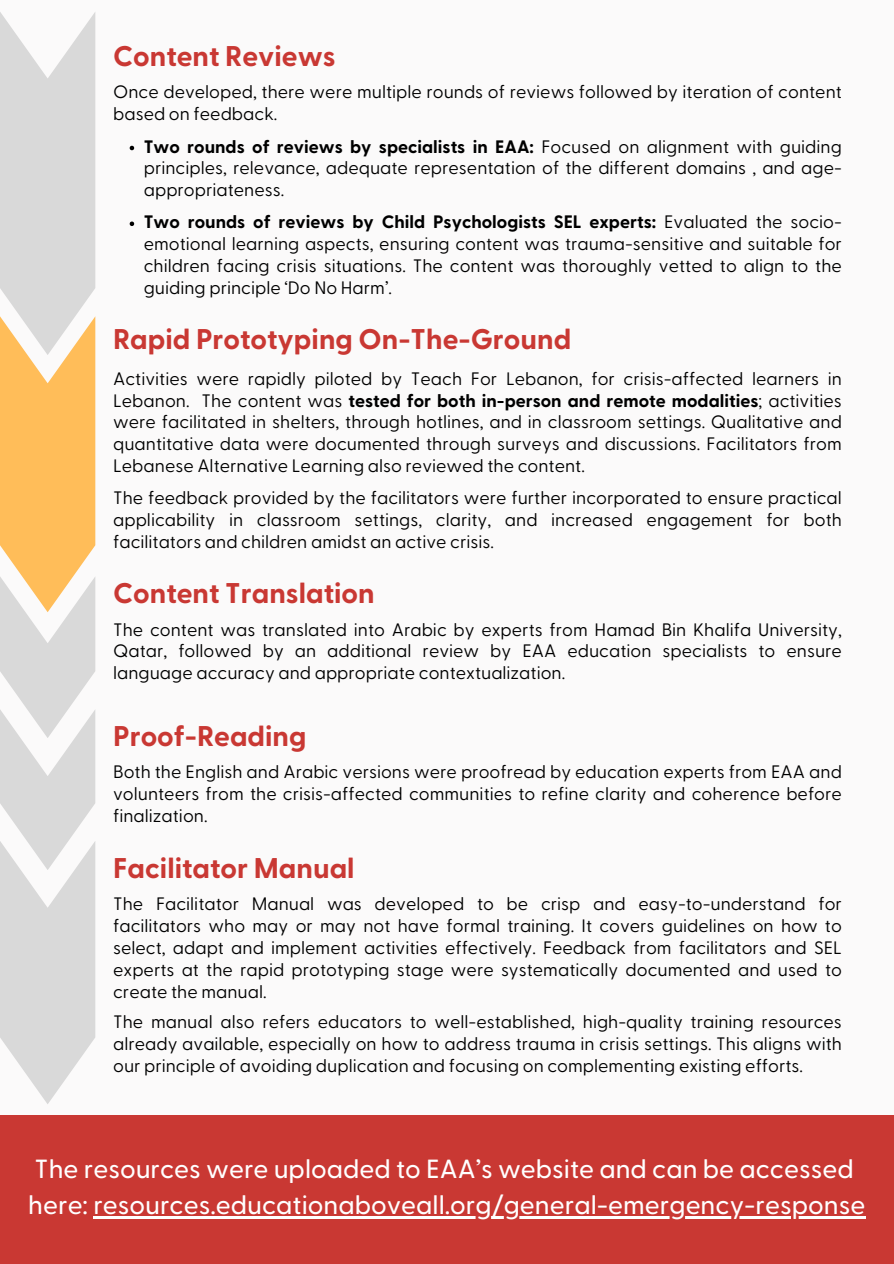
<style>
.page{position:relative;width:894px;height:1264px;background:#fff}
.page>*{position:absolute;margin:0;border:0;box-sizing:border-box;transform-origin:0 0}
.t1{font:700 28.5px "Greycliff Arabic CF";color:#c93833}
.t2{font:500 26.25px/36px "Greycliff Arabic CF";color:#fff}
.t3{font:18px/21.8px "Greycliff Arabic CF";color:#000;text-align:justify}
.s1{font-weight:700}
</style>
<div class="page">
<div style="left:0;top:0;width:893px;height:1263px;background:#fbfafa"></div>
<div style="left:0;top:1114px;width:893px;height:149px;background:#c93833"></div>
<hr style="left:93px;top:1215px;width:772px;height:3px;background:#fff">
<svg style="left:130px;top:146px;width:4px;height:4px"></svg>
<svg style="left:130px;top:221px;width:4px;height:5px"></svg>
<svg style="left:0;top:12px;width:95px;height:1092px"></svg>
<p class="t1" style="left:113px;top:43px;width:224px">Content Reviews</p>
<p class="t3" style="left:113px;top:82px;width:730px">Once developed, there were multiple rounds of reviews followed by iteration of content based on feedback.</p>
<h1 class="t3" style="left:144px;top:136px;width:699px"><span class="s1">Two rounds of reviews by specialists in EAA:</span> Focused on alignment with guiding principles, relevance, adequate representation of the different domains , and age&shy;appropriateness.</h1>
<p class="t3" style="left:144px;top:212px;width:699px"><span class="s1">Two rounds of reviews by Child Psychologists SEL experts:</span> Evaluated the socio&shy;emotional learning aspects, ensuring content was trauma-sensitive and suitable for children facing crisis situations. The content was thoroughly vetted to align to the guiding principle ‘Do No Harm’.</p>
<p class="t1" style="left:113px;top:326px;width:459px">Rapid Prototyping On-The-Ground</p>
<h1 class="t3" style="left:113px;top:368px;width:730px">Activities were rapidly piloted by Teach For Lebanon, for crisis-affected learners in Lebanon. The content was <span class="s1">tested for both in-person and remote modalities</span>; activities were facilitated in shelters, through hotlines, and in classroom settings. Qualitative and quantitative data were documented through surveys and discussions. Facilitators from Lebanese Alternative Learning also reviewed the content.</h1>
<p class="t3" style="left:113px;top:487px;width:730px">The feedback provided by the facilitators were further incorporated to ensure practical applicability in classroom settings, clarity, and increased engagement for both facilitators and children amidst an active crisis.</p>
<h1 class="t1" style="left:113px;top:580px;width:263px">Content Translation</h1>
<p class="t3" style="left:113px;top:619px;width:730px">The content was translated into Arabic by experts from Hamad Bin Khalifa University, Qatar, followed by an additional review by EAA education specialists to ensure language accuracy and appropriate contextualization.</p>
<h1 class="t1" style="left:113px;top:723px;width:195px">Proof-Reading</h1>
<p class="t3" style="left:113px;top:761px;width:730px">Both the English and Arabic versions were proofread by education experts from EAA and volunteers from the crisis-affected communities to refine clarity and coherence before finalization.</p>
<p class="t1" style="left:113px;top:855px;width:243px">Facilitator Manual</p>
<h1 class="t3" style="left:113px;top:893px;width:730px">The Facilitator Manual was developed to be crisp and easy-to-understand for facilitators who may or may not have formal training. It covers guidelines on how to select, adapt and implement activities effectively. Feedback from facilitators and SEL experts at the rapid prototyping stage were systematically documented and used to create the manual.</h1>
<p class="t3" style="left:113px;top:1011px;width:730px">The manual also refers educators to well-established, high-quality training resources already available, especially on how to address trauma in crisis settings. This aligns with our principle of avoiding duplication and focusing on complementing existing efforts.</p>
<h1 class="t2" style="left:28px;top:1151px;width:838px">The resources were uploaded to EAA’s website and can be accessed here: resources.educationaboveall.org/general-emergency-response</h1>
</div>
